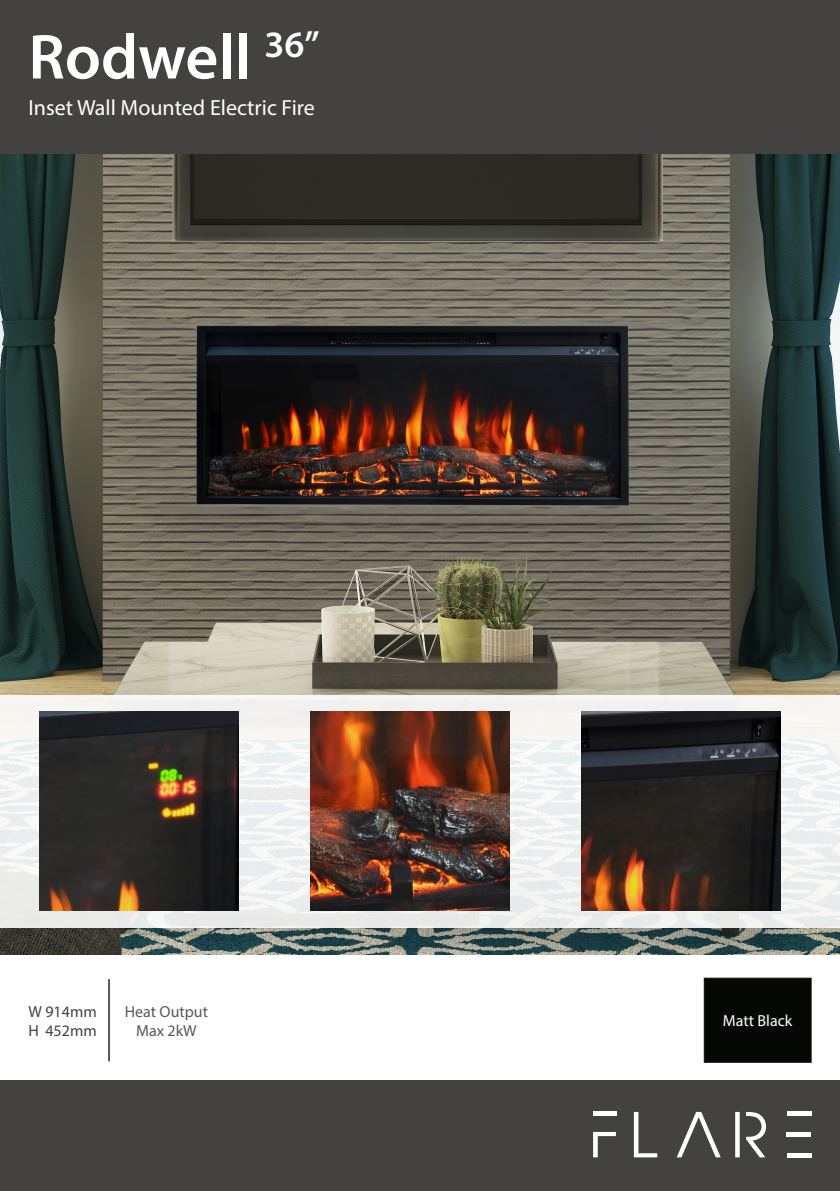
<style>
.page{position:relative;width:840px;height:1191px;background:#fff}
.page>*{position:absolute;margin:0;border:0;box-sizing:border-box;transform-origin:0 0}
.t1{font:600 64px "Myriad Pro";color:#fff}
.t2{font:22px "Myriad Pro";color:#fff}
.t3{font:16px "Myriad Pro";color:#57585a}
.t4{font:16px "Myriad Pro";color:#444141}
.t5{font:16px "Myriad Pro";color:#fff}
</style>
<div class="page">
<div style="left:0;top:0;width:839px;height:154px;background:#444141"></div>
<div style="left:0;top:1080px;width:839px;height:111px;background:#444141"></div>
<hr style="left:839px;top:778px;width:1px;height:413px;background:#444141">
<svg style="left:633px;top:1112px;width:24px;height:45px"></svg>
<svg style="left:677px;top:1112px;width:43px;height:45px"></svg>
<hr style="left:786px;top:1132px;width:24px;height:4px;background:#fff">
<hr style="left:786px;top:1153px;width:25px;height:4px;background:#fff">
<hr style="left:786px;top:1112px;width:25px;height:4px;background:#fff">
<svg style="left:735px;top:1112px;width:4px;height:45px"></svg>
<svg style="left:746px;top:1112px;width:19px;height:45px"></svg>
<div style="left:592px;top:1111px;width:24px;height:5px;background:#fff"></div>
<svg style="left:593px;top:1132px;width:22px;height:25px"></svg>
<img style="left:0;top:154px;width:839px;height:800px">
<hr style="left:108px;top:979px;width:2px;height:82px;background:#57585a">
<div style="left:703px;top:977px;width:108px;height:85px;background:#060806;border:1px solid #110a0c"></div>
<div style="left:0;top:694px;width:839px;height:233px;background:#f1f1f0"></div>
<img style="left:40px;top:711px;width:198px;height:199px">
<img style="left:581px;top:711px;width:199px;height:199px">
<img style="left:310px;top:711px;width:199px;height:199px">
<p class="t1" style="left:28px;top:22px;width:293px">Rodwell <sup>36”</sup></p>
<p class="t2" style="left:28px;top:94px;width:288px">Inset Wall Mounted Electric Fire</p>
<p class="t4" style="left:28px;top:1001px;width:70px">W 914mm</p>
<p class="t4" style="left:28px;top:1020px;width:70px">H 452mm</p>
<p class="t3" style="left:125px;top:1001px;width:85px">Heat Output</p>
<p class="t3" style="left:136px;top:1020px;width:62px">Max 2kW</p>
<p class="t5" style="left:722px;top:1011px;width:71px">Matt Black</p>
</div>
